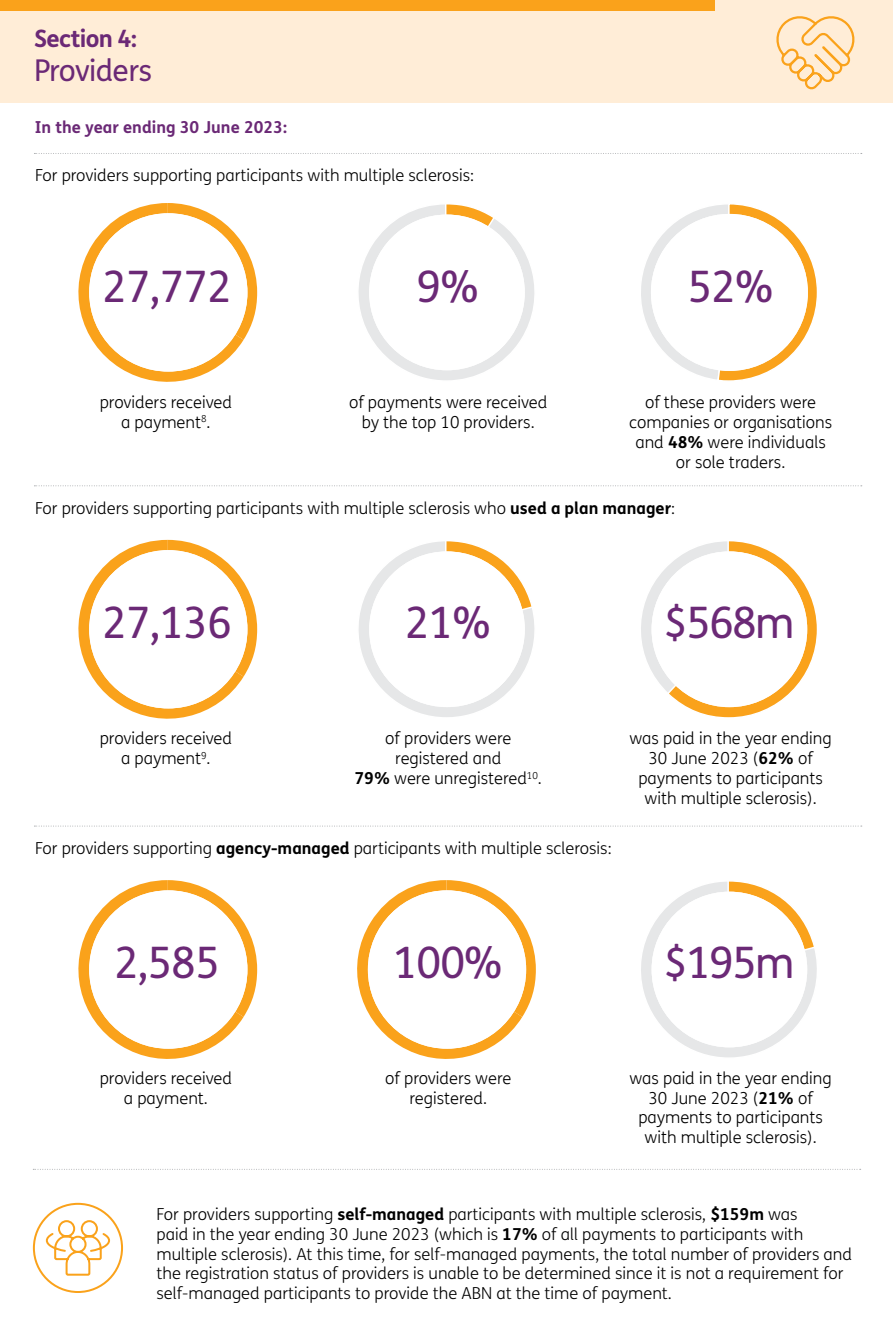
<style>
.page{position:relative;width:893px;height:1340px;background:#fff}
.page>*{position:absolute;margin:0;border:0;box-sizing:border-box;transform-origin:0 0}
.T__Large_numbers_-_P{font:43.35px "FS Me";letter-spacing:-.02em;color:#6b2976}
.H2__Section_heading{font:30px "FS Me";letter-spacing:-.02em;color:#6b2976}
.H2__Section_heading-2{font:700 24px "FS Me";letter-spacing:-.03em;color:#6b2976}
.T__Basic_Paragraph{font:300 16.5px/19.8px "FS Me";color:#000}
.t1{font:300 16.5px/19.8px "FS Me Pro";color:#000;text-align:center}
.T__Basic_Paragraph-2{font:700 16.5px "FS Me";color:#6b2976}
.s1{font-family:"FS Me";font-weight:700}
.s2{font-weight:700}
</style>
<div class="page">
<svg style="left:78px;top:203px;width:179px;height:179px"></svg>
<div style="left:89px;top:213px;width:158px;height:158px;background:#fff;border-radius:50%"></div>
<svg style="left:358px;top:204px;width:176px;height:176px"></svg>
<div style="left:369px;top:214px;width:156px;height:156px;background:#fff;border-radius:50%"></div>
<svg style="left:641px;top:204px;width:176px;height:177px"></svg>
<div style="left:651px;top:214px;width:157px;height:157px;background:#fff;border-radius:50%"></div>
<svg style="left:78px;top:540px;width:179px;height:178px"></svg>
<div style="left:89px;top:550px;width:158px;height:158px;background:#fff;border-radius:50%"></div>
<svg style="left:359px;top:541px;width:176px;height:176px"></svg>
<div style="left:369px;top:551px;width:156px;height:156px;background:#fff;border-radius:50%"></div>
<svg style="left:641px;top:541px;width:176px;height:177px"></svg>
<div style="left:652px;top:551px;width:155px;height:156px;background:#fff;border-radius:50%"></div>
<svg style="left:78px;top:880px;width:179px;height:178px"></svg>
<div style="left:89px;top:890px;width:158px;height:158px;background:#fff;border-radius:50%"></div>
<svg style="left:357px;top:880px;width:179px;height:178px"></svg>
<div style="left:368px;top:890px;width:158px;height:158px;background:#fff;border-radius:50%"></div>
<svg style="left:641px;top:881px;width:176px;height:177px"></svg>
<div style="left:652px;top:891px;width:155px;height:156px;background:#fff;border-radius:50%"></div>
<div style="left:0;top:0;width:893px;height:102px;background:#ffedd7"></div>
<div style="left:0;top:0;width:714px;height:11px;background:#faa21b"></div>
<svg style="left:776px;top:16px;width:79px;height:74px"></svg>
<div style="left:33px;top:1202px;width:90px;height:90px;border:2px solid #faa21b;border-radius:50%"></div>
<svg style="left:45px;top:1219px;width:66px;height:57px"></svg>
<svg style="left:34px;top:485px;width:828px;height:1px"></svg>
<svg style="left:34px;top:825px;width:828px;height:1px"></svg>
<svg style="left:34px;top:153px;width:828px;height:1px"></svg>
<h2 class="H2__Section_heading-2" style="left:34px;top:23px;width:104px">Section 4:</h2>
<h2 class="H2__Section_heading" style="left:34px;top:54px;width:120px">Providers</h2>
<p class="T__Basic_Paragraph-2" style="left:35px;top:116px;width:254px">In the year ending 30 June 2023:</p>
<p class="T__Basic_Paragraph" style="left:35px;top:165px;width:440px">For providers supporting participants with multiple sclerosis:</p>
<p class="T__Large_numbers_-_P" style="left:102px;top:261px;width:131px">27,772</p>
<p class="t1" style="left:100px;top:392px;width:134px">providers received a payment<sup>8</sup>.</p>
<p class="T__Large_numbers_-_P" style="left:417px;top:261px;width:64px">9%</p>
<p class="t1" style="left:349px;top:392px;width:200px">of payments were received by the top 10 providers.</p>
<p class="T__Large_numbers_-_P" style="left:687px;top:261px;width:87px">52%</p>
<p class="t1" style="left:629px;top:392px;width:205px">of these providers were companies or organisations and <span class="s1">48%</span> were individuals or sole traders.</p>
<p class="T__Basic_Paragraph" style="left:35px;top:498px;width:642px">For providers supporting participants with multiple sclerosis who <span class="s2">used a plan manager</span>:</p>
<p class="T__Large_numbers_-_P" style="left:102px;top:598px;width:131px">27,136</p>
<p class="T__Large_numbers_-_P" style="left:405px;top:598px;width:87px">21%</p>
<p class="T__Large_numbers_-_P" style="left:663px;top:598px;width:133px">$568m</p>
<p class="t1" style="left:100px;top:728px;width:134px">providers received a payment<sup>9</sup>.</p>
<p class="t1" style="left:355px;top:728px;width:189px">of providers were registered and<br><span class="s1">79%</span> were unregistered<sup>10</sup>.</p>
<p class="T__Basic_Paragraph" style="left:35px;top:838px;width:578px">For providers supporting <span class="s2">agency-managed</span> participants with multiple sclerosis:</p>
<p class="t1" style="left:629px;top:728px;width:204px">was paid in the year ending<br>30 June 2023 (<span class="s1">62%</span> of payments to participants with multiple sclerosis).</p>
<p class="T__Large_numbers_-_P" style="left:114px;top:937px;width:107px">2,585</p>
<p class="T__Large_numbers_-_P" style="left:393px;top:937px;width:111px">100%</p>
<p class="T__Large_numbers_-_P" style="left:663px;top:937px;width:133px">$195m</p>
<p class="t1" style="left:100px;top:1067px;width:134px">providers received a payment.</p>
<p class="t1" style="left:385px;top:1067px;width:128px">of providers were registered.</p>
<p class="t1" style="left:629px;top:1067px;width:204px">was paid in the year ending<br>30 June 2023 (<span class="s1">21%</span> of payments to participants with multiple sclerosis).</p>
<p class="T__Basic_Paragraph" style="left:156px;top:1204px;width:697px">For providers supporting <span class="s2">self-managed</span> participants with multiple sclerosis, <span class="s2">$159m</span> was<br>paid in the year ending 30 June 2023 (which is <span class="s2">17%</span> of all payments to participants with multiple sclerosis). At this time, for self-managed payments, the total number of providers and the registration status of providers is unable to be determined since it is not a requirement for self-managed participants to provide the ABN at the time of payment.</p>
</div>
